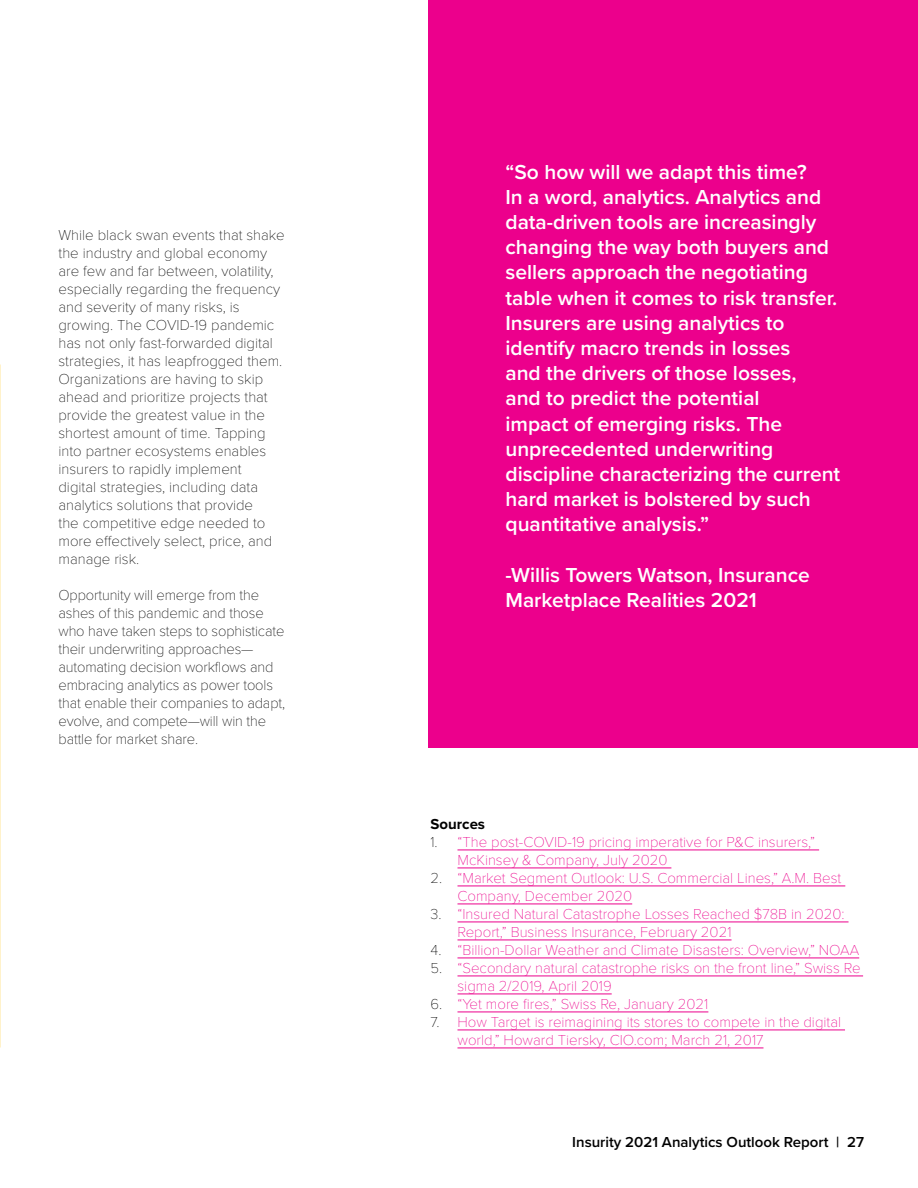
<style>
.page{position:relative;width:918px;height:1188px;background:#fff}
.page>*{position:absolute;margin:0;border:0;box-sizing:border-box;transform-origin:0 0}
.t1{font:600 21px/25.2px "Proxima Nova";color:#fff}
.t2{font:100 15px/18px "Proxima Nova T";color:#000}
.t3{font:100 15px/18px "Proxima Nova T";color:#ec008c}
.t4{font:600 15px "Proxima Nova";color:#000}
.t5{font:700 15px "Proxima Nova";color:#000}
.s1{color:#000}
</style>
<div class="page">
<hr style="left:458px;top:850px;width:361px;height:1px;background:#ec008c">
<hr style="left:458px;top:868px;width:213px;height:1px;background:#ec008c">
<hr style="left:458px;top:886px;width:387px;height:1px;background:#ec008c">
<hr style="left:458px;top:904px;width:174px;height:1px;background:#ec008c">
<hr style="left:458px;top:922px;width:391px;height:1px;background:#ec008c">
<hr style="left:458px;top:940px;width:274px;height:1px;background:#ec008c">
<hr style="left:458px;top:958px;width:401px;height:1px;background:#ec008c">
<hr style="left:458px;top:976px;width:405px;height:1px;background:#ec008c">
<hr style="left:458px;top:994px;width:154px;height:1px;background:#ec008c">
<hr style="left:458px;top:1012px;width:250px;height:1px;background:#ec008c">
<hr style="left:458px;top:1030px;width:387px;height:1px;background:#ec008c">
<hr style="left:458px;top:1048px;width:305px;height:1px;background:#ec008c">
<div style="left:428px;top:0;width:490px;height:748px;background:#ec008c"></div>
<p class="t2" style="left:58px;top:225px;width:228px">While black swan events that shake the industry and global economy are few and far between, volatility, especially regarding the frequency and severity of many risks, is growing. The COVID-19 pandemic has not only fast-forwarded digital strategies, it has leapfrogged them.<br>Organizations are having to skip ahead and prioritize projects that provide the greatest value in the shortest amount of time. Tapping into partner ecosystems enables insurers to rapidly implement<br>digital strategies, including data analytics solutions that provide<br>the competitive edge needed to more effectively select, price, and manage risk.</p>
<p class="t2" style="left:58px;top:585px;width:228px">Opportunity will emerge from the ashes of this pandemic and those who have taken steps to sophisticate their underwriting approaches— automating decision workflows and embracing analytics as power tools that enable their companies to adapt, evolve, and compete—will win the battle for market share.</p>
<p class="t1" style="left:506px;top:158px;width:336px">“So how will we adapt this time?<br>In a word, analytics. Analytics and data-driven tools are increasingly changing the way both buyers and sellers approach the negotiating table when it comes to risk transfer.<br>Insurers are using analytics to identify macro trends in losses<br>and the drivers of those losses,<br>and to predict the potential<br>impact of emerging risks. The unprecedented underwriting discipline characterizing the current hard market is bolstered by such quantitative analysis.”</p>
<h1 class="t1" style="left:506px;top:562px;width:306px">-Willis Towers Watson, Insurance<br>Marketplace Realities 2021</h1>
<p class="t5" style="left:430px;top:813px;width:56px">Sources</p>
<p class="t3" style="left:458px;top:832px;width:359px;text-indent:-27px"><span class="s1">1.</span> “The post-COVID-19 pricing imperative for P&amp;C insurers,”<br>McKinsey &amp; Company, July 2020</p>
<p class="t3" style="left:458px;top:868px;width:385px;text-indent:-27px"><span class="s1">2.</span> “Market Segment Outlook: U.S. Commercial Lines,” A.M. Best<br>Company, December 2020</p>
<p class="t3" style="left:458px;top:904px;width:389px;text-indent:-27px"><span class="s1">3.</span> “Insured Natural Catastrophe Losses Reached $78B in 2020:<br>Report,” Business Insurance, February 2021</p>
<p class="t3" style="left:430px;top:940px;width:430px"><span class="s1">4.</span> “Billion-Dollar Weather and Climate Disasters: Overview,” NOAA</p>
<p class="t3" style="left:458px;top:958px;width:405px;text-indent:-27px"><span class="s1">5.</span> “Secondary natural catastrophe risks on the front line,” Swiss Re sigma 2/2019, April 2019</p>
<p class="t3" style="left:430px;top:994px;width:279px"><span class="s1">6.</span> “Yet more fires,” Swiss Re, January 2021</p>
<p class="t3" style="left:458px;top:1012px;width:385px;text-indent:-27px"><span class="s1">7.</span> How Target is reimagining its stores to compete in the digital world,” Howard Tiersky, CIO.com; March 21, 2017</p>
<p class="t4" style="left:572px;top:1131px;width:293px">Insurity 2021 Analytics Outlook Report | 27</p>
</div>
